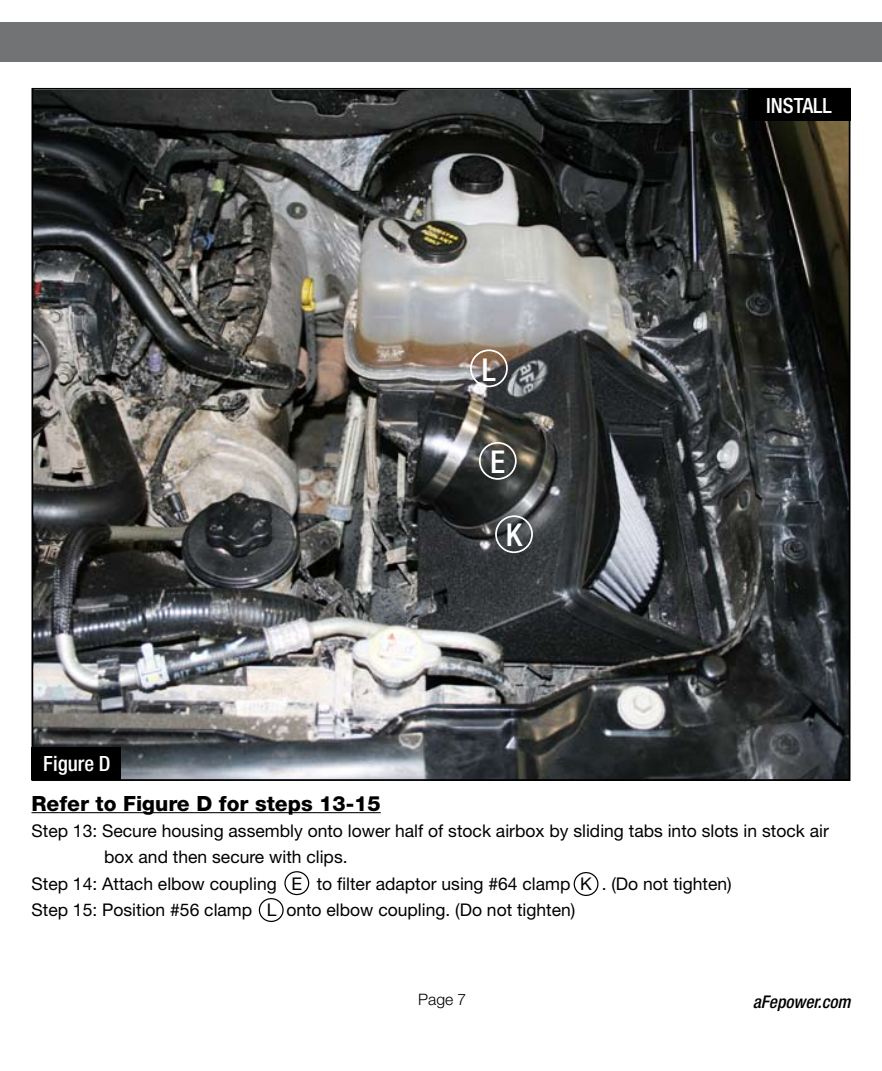
<style>
.page{position:relative;width:882px;height:1071px;background:#fff}
.page>*{position:absolute;margin:0;border:0;box-sizing:border-box;transform-origin:0 0}
.t1{font:500 condensed 31.5px "Helvetica Neue";color:#fff}
.t2{font:800 21px "Helvetica Neue";color:#000}
.t3{font:500 condensed 21px "Helvetica Neue";color:#fff}
.t4{font:17.5px "Helvetica Neue";color:#000}
.t5{font:italic 500 condensed 17.5px "Helvetica Neue";color:#000}
.t6{font:300 15.75px "Helvetica Neue";color:#000}
</style>
<div class="page">
<div style="left:0;top:23px;width:882px;height:39px;background:#717375"></div>
<hr style="left:32px;top:812px;width:349px;height:1px;background:#000">
<img style="left:35px;top:91px;width:812px;height:687px">
<div style="left:32px;top:747px;width:89px;height:33px;background:#000"></div>
<div style="left:748px;top:88px;width:102px;height:33px;background:#000"></div>
<div style="left:284px;top:871px;width:25px;height:24px;border:1px solid #000;border-radius:50%"></div>
<div style="left:574px;top:872px;width:24px;height:24px;border:1px solid #000;border-radius:50%"></div>
<div style="left:259px;top:898px;width:25px;height:24px;border:1px solid #000;border-radius:50%"></div>
<div style="left:479px;top:442px;width:38px;height:38px;border:2px solid #fff;border-radius:50%"></div>
<div style="left:495px;top:515px;width:38px;height:38px;border:2px solid #fff;border-radius:50%"></div>
<div style="left:470px;top:349px;width:38px;height:38px;border:2px solid #fff;border-radius:50%"></div>
<p class="t3" style="left:43px;top:751px;width:69px">Figure D</p>
<h1 class="t1" style="left:482px;top:351px;width:15px">L</h1>
<h1 class="t1" style="left:490px;top:443px;width:17px">E</h1>
<h1 class="t1" style="left:506px;top:517px;width:18px">K</h1>
<p class="t3" style="left:766px;top:93px;width:67px">INSTALL</p>
<p class="t2" style="left:32px;top:791px;width:351px">Refer to Figure D for steps 13-15</p>
<p class="t4" style="left:32px;top:820px;width:799px">Step 13: Secure housing assembly onto lower half of stock airbox by sliding tabs into slots in stock air</p>
<p class="t4" style="left:104px;top:847px;width:245px">box and then secure with clips.</p>
<p class="t4" style="left:32px;top:873px;width:702px">Step 14: Attach elbow coupling E to filter adaptor using #64 clamp K . (Do not tighten)</p>
<p class="t4" style="left:32px;top:899px;width:545px">Step 15: Position #56 clamp L onto elbow coupling. (Do not tighten)</p>
<p class="t6" style="left:418px;top:989px;width:50px">Page 7</p>
<p class="t5" style="left:753px;top:991px;width:99px">aFepower.com</p>
</div>
